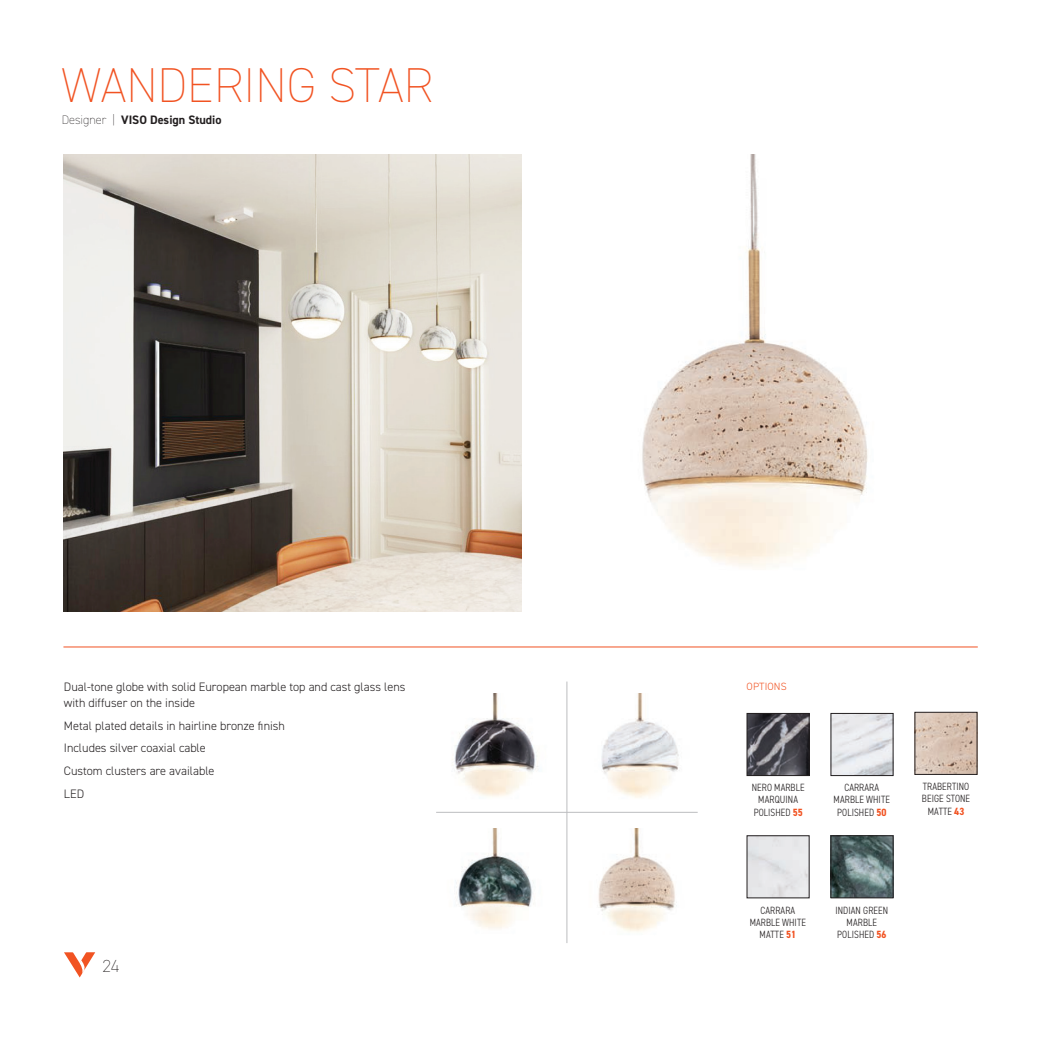
<style>
.page{position:relative;width:1042px;height:1042px;background:#fff}
.page>*{position:absolute;margin:0;border:0;box-sizing:border-box;transform-origin:0 0}
.t1{font:200 49px "DIN2014";color:#f15322}
.t2{font:200 17.5px "DIN2014";color:#231f20}
.t3{font:300 12.25px/15.8px "DIN2014";color:#231f20}
.t4{font:700 12.25px "DIN2014";color:#231f20}
.t5{font:300 condensed 10.5px/12.2px "DIN2014";letter-spacing:.01em;color:#231f20;text-align:center}
.t6{font:300 10.5px "DIN2014";letter-spacing:.01em;color:#f15322}
.s1{font-weight:200}
.s2{font-weight:700;color:#f15322}
</style>
<div class="page">
<svg style="left:64px;top:952px;width:31px;height:25px"></svg>
<img style="left:642px;top:155px;width:226px;height:412px">
<img style="left:64px;top:155px;width:457px;height:457px">
<img style="left:832px;top:715px;width:59px;height:59px">
<div style="left:830px;top:713px;width:63px;height:63px;border:1px solid #231f20"></div>
<img style="left:832px;top:837px;width:59px;height:59px">
<div style="left:830px;top:835px;width:63px;height:63px;border:1px solid #231f20"></div>
<img style="left:748px;top:715px;width:59px;height:59px">
<div style="left:746px;top:713px;width:63px;height:63px;border:1px solid #231f20"></div>
<img style="left:916px;top:714px;width:59px;height:59px">
<div style="left:914px;top:712px;width:63px;height:63px;border:1px solid #231f20"></div>
<img style="left:452px;top:693px;width:86px;height:104px">
<img style="left:455px;top:828px;width:79px;height:101px">
<img style="left:601px;top:693px;width:78px;height:105px">
<img style="left:598px;top:829px;width:79px;height:103px">
<hr style="left:566px;top:681px;width:1px;height:262px;background:#bcbdc0">
<hr style="left:436px;top:812px;width:262px;height:1px;background:#bcbdc0">
<hr style="left:64px;top:646px;width:913px;height:1px;background:#f15122">
<p class="t1" style="left:62px;top:55px;width:373px">WANDERING STAR</p>
<p class="t4" style="left:62px;top:112px;width:161px"><span class="s1">Designer |</span> VISO Design Studio</p>
<p class="t3" style="left:64px;top:679px;width:343px">Dual-tone globe with solid European marble top and cast glass lens with diffuser on the inside</p>
<p class="t3" style="left:64px;top:717px;width:222px">Metal plated details in hairline bronze finish</p>
<p class="t3" style="left:64px;top:740px;width:143px">Includes silver coaxial cable</p>
<p class="t3" style="left:64px;top:763px;width:152px">Custom clusters are available</p>
<p class="t3" style="left:64px;top:786px;width:22px">LED</p>
<h2 class="t2" style="left:102px;top:955px;width:18px">24</h2>
<p class="t6" style="left:746px;top:680px;width:42px">OPTIONS</p>
<p class="t5" style="left:752px;top:781px;width:54px">NERO MARBLE<br>MARQUINA<br>POLISHED <span class="s2">55</span></p>
<p class="t5" style="left:922px;top:780px;width:50px">TRABERTINO<br>BEIGE STONE<br>MATTE <span class="s2">43</span></p>
<p class="t5" style="left:833px;top:781px;width:58px">CARRARA<br>MARBLE WHITE<br>POLISHED <span class="s2">50</span></p>
<p class="t5" style="left:750px;top:904px;width:58px">CARRARA<br>MARBLE WHITE<br>MATTE <span class="s2">51</span></p>
<p class="t5" style="left:835px;top:904px;width:54px">INDIAN GREEN<br>MARBLE<br>POLISHED <span class="s2">56</span></p>
</div>
